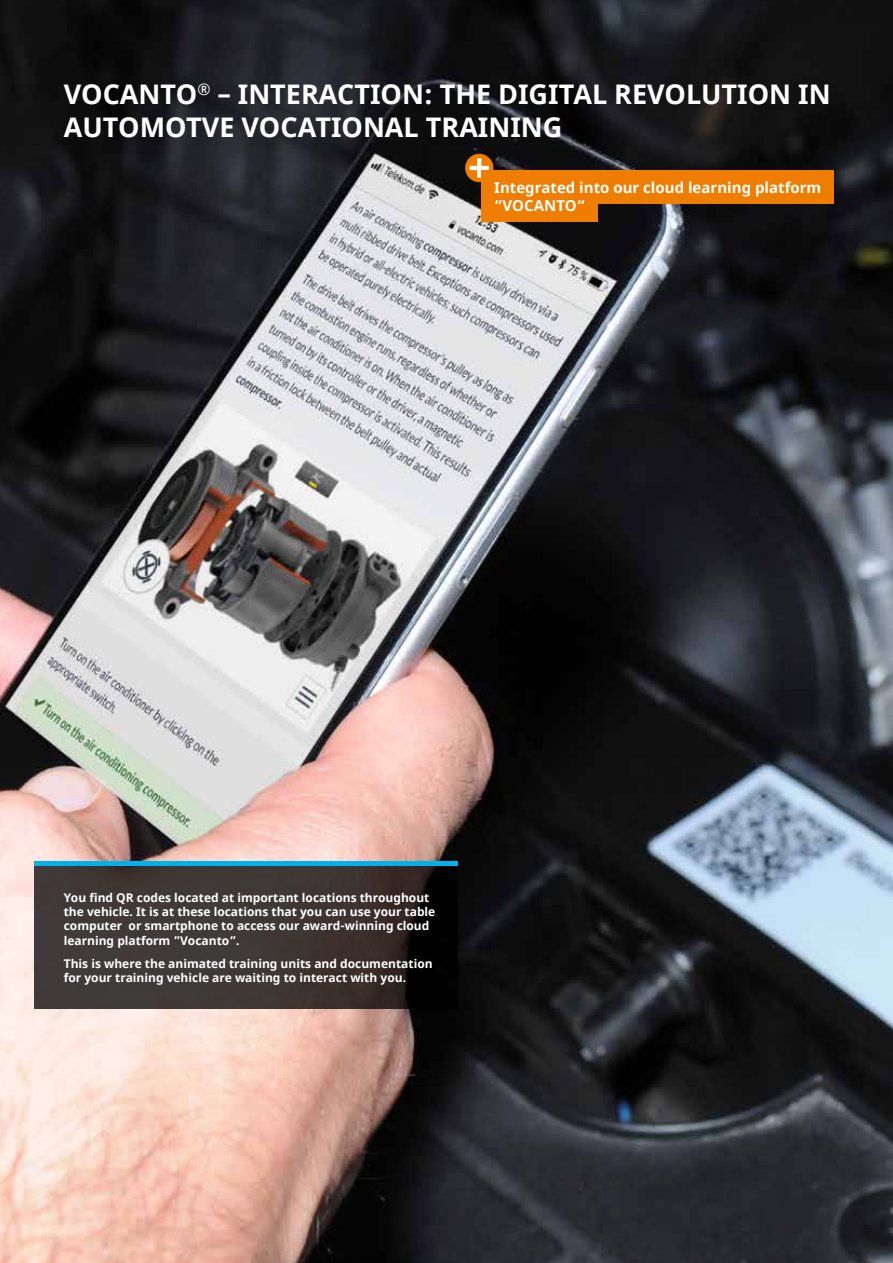
<style>
.page{position:relative;width:893px;height:1263px;background:#fff}
.page>*{position:absolute;margin:0;border:0;box-sizing:border-box;transform-origin:0 0}
.t1{font:700 27px/32.4px "Noto Sans";color:#fff}
.t2{font:700 15px/18px "Noto Sans";color:#fff}
.t3{font:700 12px/14.4px "Noto Sans";color:#fff}
</style>
<div class="page">
<img style="left:0;top:0;width:893px;height:1263px">
<svg style="left:34px;top:865px;width:423px;height:144px;background:#36312f"></svg>
<hr style="left:34px;top:861px;width:423px;height:4px;background:#00b1eb">
<div style="left:465px;top:154px;width:28px;height:28px;background:#ef7d00;border-radius:50%"></div>
<svg style="left:470px;top:158px;width:19px;height:20px"></svg>
<div style="left:481px;top:170px;width:353px;height:33px;background:#ef7d00"></div>
<div style="left:481px;top:188px;width:117px;height:33px;background:#ef7d00"></div>
<h1 class="t1" style="left:64px;top:79px;width:768px">VOCANTO<sup>®</sup> – INTERACTION: THE DIGITAL REVOLUTION IN<br>AUTOMOTVE VOCATIONAL TRAINING</h1>
<p class="t2" style="left:494px;top:178px;width:329px">Integrated into our cloud learning platform “VOCANTO“</p>
<p class="t3" style="left:64px;top:890px;width:373px">You find QR codes located at important locations throughout the vehicle. It is at these locations that you can use your table computer or smartphone to access our award-winning cloud learning platform ”Vocanto”.</p>
<p class="t3" style="left:64px;top:956px;width:370px">This is where the animated training units and documentation for your training vehicle are waiting to interact with you.</p>
</div>
